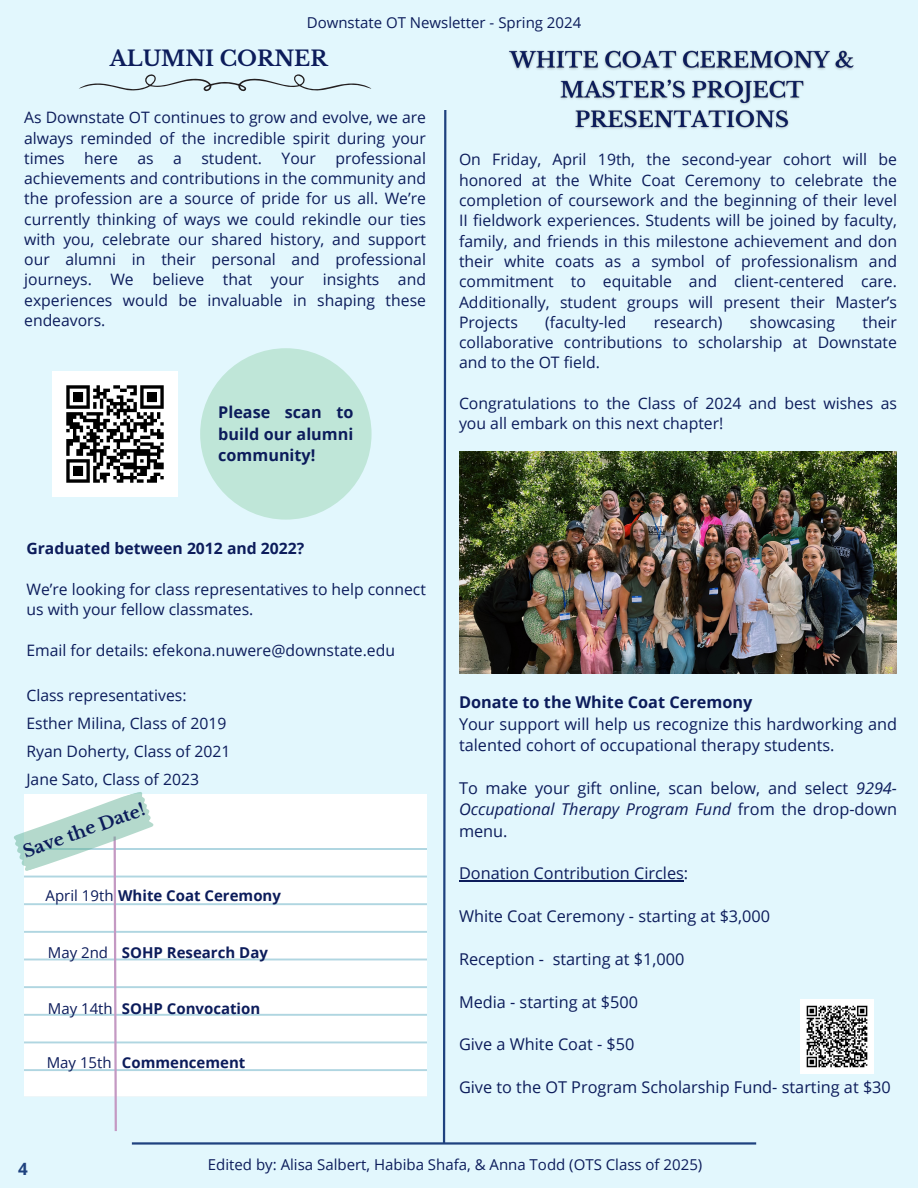
<style>
.page{position:relative;width:918px;height:1188px;background:#e2f7fd}
.page>*{position:absolute;margin:0;border:0;box-sizing:border-box;transform-origin:0 0}
.t1{font:700 21.15px "Libre Baskerville";color:#0c1c5b}
.t2{font:700 17.25px "Libre Baskerville";color:#0c1c5b}
.t3{font:700 16.95px "Open Sans";color:#1f427f}
.t4{font:16.35px/21.3px "Open Sans";color:#0c1c5b}
.t5{font:700 16.35px "Open Sans";color:#0c1c5b}
.t6{font:700 16.2px/21.8px "Open Sans";color:#0c1c5b;text-align:justify}
.t7{font:15.75px/20.2px "Open Sans";color:#0c1c5b;text-align:justify}
.t8{font:700 15.75px "Open Sans";color:#0c1c5b}
.t9{font:15px "Open Sans";color:#0c1c5b}
.t10{font:700 15px "Open Sans";color:#0c1c5b}
.s1{font-weight:400}
.s2{font-style:italic}
</style>
<div class="page">
<svg style="left:442px;top:110px;width:5px;height:1032px"></svg>
<hr style="left:132px;top:1142px;width:624px;height:3px;background:#1f427f">
<img style="left:53px;top:371px;width:125px;height:125px">
<svg style="left:79px;top:74px;width:292px;height:17px"></svg>
<div style="left:200px;top:348px;width:172px;height:172px;background:#bfe6d8;border-radius:50%"></div>
<div style="left:24px;top:795px;width:403px;height:301px;background:#fff"></div>
<hr style="left:24px;top:849px;width:403px;height:1px;background:#b0d6e1">
<hr style="left:24px;top:1152px;width:403px;height:1px;background:#b0d6e1">
<hr style="left:24px;top:1124px;width:403px;height:1px;background:#b0d6e1">
<hr style="left:24px;top:1097px;width:403px;height:1px;background:#b0d6e1">
<hr style="left:24px;top:1069px;width:403px;height:2px;background:#b0d6e1">
<hr style="left:24px;top:1041px;width:403px;height:2px;background:#b0d6e1">
<hr style="left:24px;top:1014px;width:403px;height:2px;background:#b0d6e1">
<hr style="left:24px;top:986px;width:403px;height:2px;background:#b0d6e1">
<hr style="left:24px;top:959px;width:403px;height:1px;background:#b0d6e1">
<hr style="left:24px;top:931px;width:403px;height:2px;background:#b0d6e1">
<hr style="left:24px;top:903px;width:403px;height:2px;background:#b0d6e1">
<hr style="left:24px;top:876px;width:403px;height:2px;background:#b0d6e1">
<svg style="left:14px;top:792px;width:142px;height:339px"></svg>
<img style="left:459px;top:452px;width:438px;height:222px">
<img style="left:509px;top:50px;width:345px;height:79px">
<hr style="left:459px;top:881px;width:225px;height:1px;background:#0c1c5b">
<img style="left:801px;top:1000px;width:73px;height:73px">
<p class="t9" style="left:307px;top:12px;width:276px">Downstate OT Newsletter - Spring 2024</p>
<h1 class="t1" style="left:110px;top:45px;width:219px">ALUMNI CORNER</h1>
<p class="t7" style="left:24px;top:107px;width:403px">As Downstate OT continues to grow and evolve, we are always reminded of the incredible spirit during your times here as a student. Your professional achievements and contributions in the community and the profession are a source of pride for us all. We’re currently thinking of ways we could rekindle our ties with you, celebrate our shared history, and support our alumni in their personal and professional journeys. We believe that your insights and experiences would be invaluable in shaping these endeavors.</p>
<p class="t6" style="left:218px;top:401px;width:137px">Please scan to build our alumni community!</p>
<p class="t8" style="left:26px;top:538px;width:279px">Graduated between 2012 and 2022?</p>
<p class="t7" style="left:26px;top:579px;width:401px">We’re looking for class representatives to help connect us with your fellow classmates.</p>
<p class="t7" style="left:26px;top:639px;width:370px">Email for details: efekona.nuwere@downstate.edu</p>
<p class="t7" style="left:26px;top:680px;width:206px;line-height:28.2px;text-align:left">Class representatives:<br>Esther Milina, Class of 2019<br>Ryan Doherty, Class of 2021<br>Jane Sato, Class of 2023</p>
<p class="t2" style="left:20px;top:842px;width:130px;rotate:-20deg">Save the Date!</p>
<p class="t10" style="left:46px;top:885px;width:237px"><span class="s1">April 19th</span> White Coat Ceremony</p>
<p class="t9" style="left:48px;top:942px;width:62px">May 2nd</p>
<p class="t10" style="left:122px;top:942px;width:148px">SOHP Research Day</p>
<p class="t10" style="left:48px;top:998px;width:214px"><span class="s1">May 14th</span> SOHP Convocation</p>
<p class="t10" style="left:47px;top:1052px;width:200px"><span class="s1">May 15th</span> Commencement</p>
<p class="t7" style="left:459px;top:149px;width:440px">On Friday, April 19th, the second-year cohort will be honored at the White Coat Ceremony to celebrate the completion of coursework and the beginning of their level II fieldwork experiences. Students will be joined by faculty, family, and friends in this milestone achievement and don their white coats as a symbol of professionalism and commitment to equitable and client-centered care.<br>Additionally, student groups will present their Master’s Projects</p>
<p class="t7" style="left:545px;top:312px;width:83px">(faculty-led</p>
<p class="t7" style="left:654px;top:312px;width:70px">research)</p>
<p class="t7" style="left:750px;top:312px;width:87px">showcasing</p>
<p class="t7" style="left:459px;top:312px;width:440px;text-indent:403px">their collaborative contributions to scholarship at Downstate and to the OT field.</p>
<p class="t7" style="left:459px;top:393px;width:440px">Congratulations to the Class of 2024 and best wishes as you all embark on this next chapter!</p>
<p class="t5" style="left:459px;top:691px;width:295px">Donate to the White Coat Ceremony</p>
<p class="t4" style="left:459px;top:713px;width:440px">Your support will help us recognize this hardworking and talented cohort of occupational therapy students.</p>
<p class="t4" style="left:459px;top:777px;width:440px;text-align:justify">To make your gift online, scan below, and select <span class="s2">9294- Occupational Therapy Program Fund</span> from the drop-down menu.</p>
<p class="t4" style="left:459px;top:862px;width:231px">Donation Contribution Circles:</p>
<p class="t4" style="left:459px;top:905px;width:313px">White Coat Ceremony - starting at $3,000</p>
<p class="t4" style="left:459px;top:948px;width:227px">Reception - starting at $1,000</p>
<p class="t4" style="left:459px;top:991px;width:181px">Media - starting at $500</p>
<p class="t4" style="left:459px;top:1033px;width:177px">Give a White Coat - $50</p>
<p class="t4" style="left:459px;top:1076px;width:433px">Give to the OT Program Scholarship Fund- starting at $30</p>
<p class="t3" style="left:18px;top:1157px;width:11px">4</p>
<p class="t9" style="left:208px;top:1154px;width:496px">Edited by: Alisa Salbert, Habiba Shafa, &amp; Anna Todd (OTS Class of 2025)</p>
</div>
